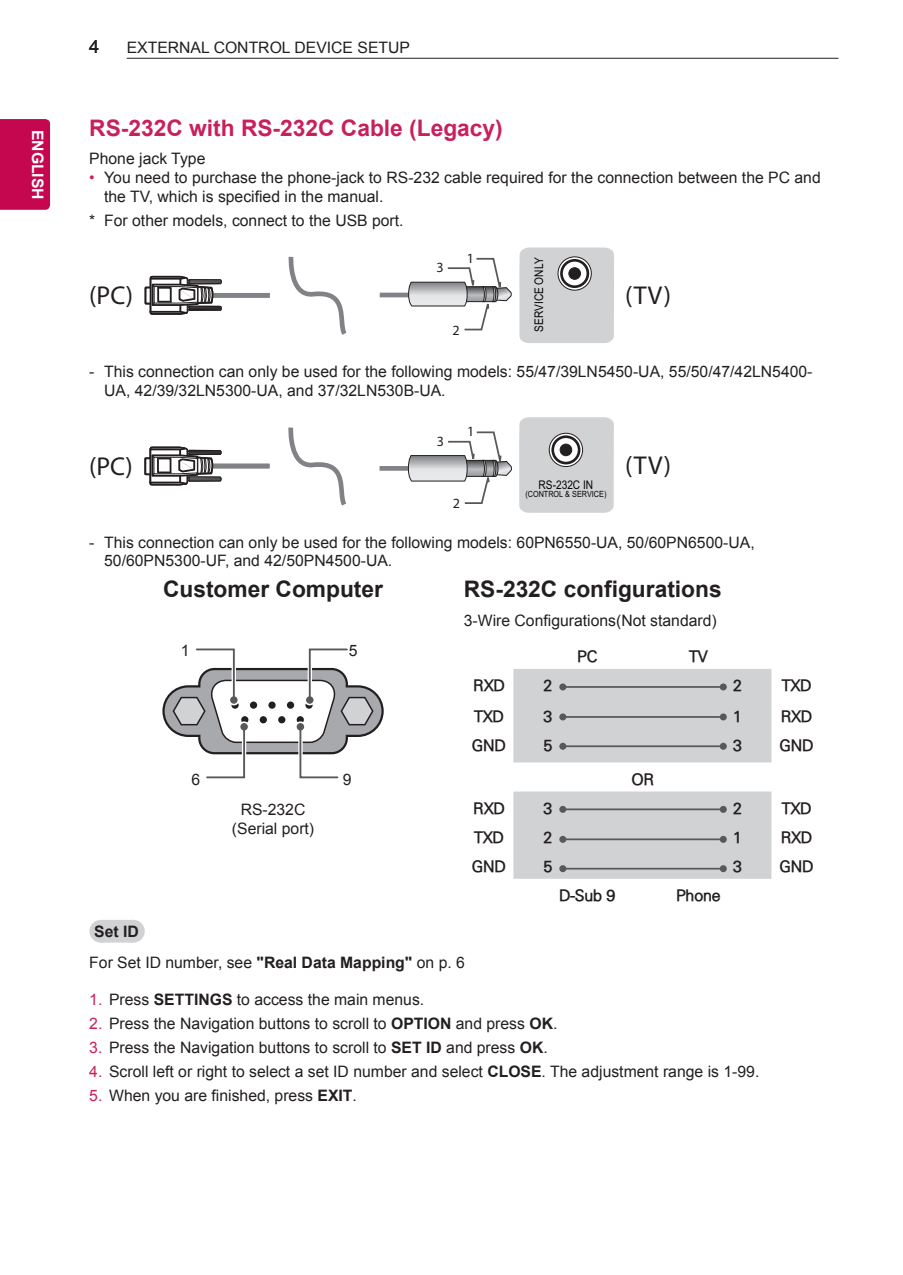
<style>
.page{position:relative;width:903px;height:1275px;background:#fff}
.page>*{position:absolute;margin:0;border:0;box-sizing:border-box;transform-origin:0 0}
.t1{font:25.9px "Myriad Pro";color:#231f20}
.Title3{font:700 22.75px "Arial";color:#231f20}
.Title2{font:700 22.75px "Arial";color:#c8205d}
.t2{font:18.38px "Arial";color:#231f20}
.Bullet{font:15.75px/18.9px "Arial";color:#231f20}
.Number{font:15.75px "Arial";color:#231f20}
.Bullet-Red{font:15.75px/18.9px "Arial";color:#231f20}
.Body{font:15.75px "Arial";color:#231f20}
.t3{font:300 15.75px "Univers";color:#231f20}
.Bullet-Star{font:15.75px "Arial";color:#231f20}
.Body_Center{font:15.75px "Arial";color:#231f20}
.t4{font:700 15.75px "Arial";color:#fff}
.Title-Gray{font:700 15.75px "Arial";color:#231f20}
.t5{font:700 15.75px "Bryant LG";color:#fff}
.t6{font:14.17px "Myriad Pro";color:#231f20}
.t7{font:11.9px "Arial";color:#050504;scale:.85 1}
.t8{font:8.58px "Arial";color:#050504;scale:.85 1}
.s1{color:#c8205d}
.s2{font-weight:700}
</style>
<div class="page">
<div style="left:0;top:119px;width:50px;height:91px;background:#c50750"></div>
<hr style="left:127px;top:58px;width:711px;height:1px;background:#231f20">
<div style="left:101px;top:920px;width:31px;height:23px;background:#d1d2d4"></div>
<svg style="left:117px;top:920px;width:16px;height:23px"></svg>
<div style="left:519px;top:248px;width:95px;height:95px;background:#d1d2d4"></div>
<div style="left:145px;top:287px;width:11px;height:17px;border:2px solid #231f20"></div>
<svg style="left:149px;top:256px;width:198px;height:79px"></svg>
<hr style="left:380px;top:293px;width:48px;height:4px;background:#808285">
<svg style="left:558px;top:257px;width:33px;height:33px"></svg>
<div style="left:557px;top:256px;width:35px;height:35px;border:1px solid #231f20;border-radius:50%"></div>
<div style="left:560px;top:259px;width:29px;height:29px;border:3px solid #231f20;border-radius:50%"></div>
<div style="left:569px;top:268px;width:11px;height:11px;background:#231f20;border-radius:50%"></div>
<div style="left:568px;top:267px;width:13px;height:13px;border:1px solid #231f20;border-radius:50%"></div>
<svg style="left:408px;top:257px;width:104px;height:74px"></svg>
<div style="left:519px;top:417px;width:95px;height:96px;background:#d1d2d4"></div>
<div style="left:144px;top:457px;width:12px;height:18px;border:2px solid #231f20"></div>
<svg style="left:148px;top:427px;width:199px;height:79px"></svg>
<svg style="left:549px;top:433px;width:33px;height:34px"></svg>
<div style="left:549px;top:433px;width:34px;height:34px;border:1px solid #231f20;border-radius:50%"></div>
<div style="left:551px;top:435px;width:29px;height:29px;border:3px solid #231f20;border-radius:50%"></div>
<div style="left:560px;top:444px;width:12px;height:12px;background:#231f20;border-radius:50%"></div>
<div style="left:560px;top:444px;width:12px;height:12px;border:1px solid #231f20;border-radius:50%"></div>
<div style="left:379px;top:466px;width:49px;height:5px;background:#808285"></div>
<svg style="left:407px;top:431px;width:105px;height:73px"></svg>
<svg style="left:162px;top:648px;width:222px;height:131px"></svg>
<div style="left:240px;top:723px;width:8px;height:7px;background:#57585a;border-radius:50%"></div>
<svg style="left:513px;top:669px;width:258px;height:210px;background:#d7d8d9"></svg>
<hr style="left:563px;top:686px;width:160px;height:2px;background:#57585a">
<div style="left:559px;top:683px;width:7px;height:7px;background:#57585a;border-radius:50%"></div>
<div style="left:720px;top:683px;width:7px;height:7px;background:#57585a;border-radius:50%"></div>
<hr style="left:563px;top:745px;width:160px;height:2px;background:#57585a">
<div style="left:559px;top:743px;width:7px;height:7px;background:#57585a;border-radius:50%"></div>
<div style="left:720px;top:743px;width:7px;height:7px;background:#57585a;border-radius:50%"></div>
<hr style="left:563px;top:716px;width:160px;height:2px;background:#57585a">
<div style="left:559px;top:713px;width:7px;height:7px;background:#57585a;border-radius:50%"></div>
<div style="left:720px;top:713px;width:7px;height:7px;background:#57585a;border-radius:50%"></div>
<hr style="left:563px;top:808px;width:160px;height:2px;background:#57585a">
<div style="left:559px;top:806px;width:7px;height:7px;background:#57585a;border-radius:50%"></div>
<div style="left:720px;top:806px;width:7px;height:7px;background:#57585a;border-radius:50%"></div>
<hr style="left:563px;top:868px;width:160px;height:1px;background:#57585a">
<div style="left:559px;top:865px;width:7px;height:7px;background:#57585a;border-radius:50%"></div>
<div style="left:720px;top:865px;width:7px;height:7px;background:#57585a;border-radius:50%"></div>
<hr style="left:563px;top:838px;width:160px;height:2px;background:#57585a">
<div style="left:559px;top:836px;width:7px;height:7px;background:#57585a;border-radius:50%"></div>
<div style="left:720px;top:836px;width:7px;height:7px;background:#57585a;border-radius:50%"></div>
<p class="t4" style="left:48px;top:130px;width:72px;rotate:90deg">ENGLISH</p>
<p class="t5" style="left:47px;top:149px;width:34px;rotate:90deg">ENG</p>
<p class="t2" style="left:89px;top:35px;width:12px">4</p>
<p class="Bullet" style="left:127px;top:38px;width:285px">EXTERNAL CONTROL DEVICE SETUP</p>
<p class="Title2" style="left:89px;top:113px;width:415px">RS-232C with RS-232C Cable (Legacy)</p>
<p class="Body" style="left:89px;top:149px;width:118px">Phone jack Type</p>
<p class="Bullet-Red" style="left:104px;top:169px;width:718px;text-indent:-15px"><span class="s1">•</span> You need to purchase the phone-jack to RS-232 cable required for the connection between the PC and the TV, which is specified in the manual.</p>
<p class="Bullet-Star" style="left:89px;top:210px;width:316px">* For other models, connect to the USB port.</p>
<p class="t1" style="left:90px;top:154px;width:45px">(PC)</p>
<p class="t1" style="left:625px;top:154px;width:47px">(TV)</p>
<p class="t7" style="left:541px;top:169px;width:66px">RS-232C IN</p>
<p class="t1" style="left:90px;top:185px;width:45px">(PC)</p>
<p class="t6" style="left:467px;top:249px;width:9px">1</p>
<p class="t7" style="left:531px;top:332px;width:90px;rotate:-90deg">S RVICE ONLY</p>
<p class="t6" style="left:437px;top:259px;width:9px">3</p>
<p class="t1" style="left:89px;top:279px;width:45px">(PC)</p>
<p class="t1" style="left:625px;top:279px;width:47px">(TV)</p>
<p class="t7" style="left:531px;top:363px;width:90px;rotate:-90deg">SERVICE ONLY</p>
<p class="t6" style="left:452px;top:321px;width:9px">2</p>
<p class="Bullet" style="left:104px;top:363px;width:710px;text-indent:-15px">- This connection can only be used for the following models: 55/47/39LN5450-UA, 55/50/47/42LN5400-<br>UA, 42/39/32LN5300-UA, and 37/32LN530B-UA.</p>
<p class="t6" style="left:437px;top:432px;width:9px">3</p>
<p class="t6" style="left:467px;top:423px;width:9px">1</p>
<p class="t1" style="left:89px;top:450px;width:45px">(PC)</p>
<p class="t1" style="left:625px;top:449px;width:47px">(TV)</p>
<p class="t7" style="left:538px;top:477px;width:66px">RS-232C IN</p>
<p class="t8" style="left:525px;top:489px;width:97px">(CONTROL &amp; SERVICE)</p>
<p class="t6" style="left:453px;top:495px;width:9px">2</p>
<p class="Bullet" style="left:104px;top:533px;width:652px;text-indent:-15px">- This connection can only be used for the following models: 60PN6550-UA, 50/60PN6500-UA,<br>50/60PN5300-UF, and 42/50PN4500-UA.</p>
<p class="Title3" style="left:163px;top:574px;width:221px">Customer Computer</p>
<p class="Title3" style="left:464px;top:574px;width:259px">RS-232C configurations</p>
<p class="Body" style="left:464px;top:610px;width:254px">3-Wire Configurations(Not standard)</p>
<p class="Bullet" style="left:181px;top:641px;width:10px">1</p>
<p class="Bullet" style="left:349px;top:641px;width:10px">5</p>
<p class="t3" style="left:577px;top:646px;width:22px">PC</p>
<p class="t3" style="left:689px;top:646px;width:20px">TV</p>
<p class="Bullet" style="left:191px;top:770px;width:10px">6</p>
<p class="Body_Center" style="left:241px;top:799px;width:66px">RS-232C</p>
<p class="Body_Center" style="left:232px;top:818px;width:84px">(Serial port)</p>
<p class="Bullet" style="left:343px;top:770px;width:10px">9</p>
<p class="t3" style="left:473px;top:676px;width:33px">RXD</p>
<p class="t3" style="left:543px;top:676px;width:10px">2</p>
<p class="t3" style="left:733px;top:676px;width:10px">2</p>
<p class="t3" style="left:781px;top:676px;width:31px">TXD</p>
<p class="t3" style="left:474px;top:707px;width:31px">TXD</p>
<p class="t3" style="left:543px;top:707px;width:10px">3</p>
<p class="t3" style="left:733px;top:707px;width:10px">1</p>
<p class="t3" style="left:780px;top:707px;width:33px">RXD</p>
<p class="t3" style="left:471px;top:736px;width:36px">GND</p>
<p class="t3" style="left:543px;top:736px;width:10px">5</p>
<p class="t3" style="left:733px;top:736px;width:10px">3</p>
<p class="t3" style="left:779px;top:736px;width:36px">GND</p>
<p class="t3" style="left:631px;top:769px;width:24px">OR</p>
<p class="t3" style="left:473px;top:798px;width:33px">RXD</p>
<p class="t3" style="left:543px;top:798px;width:10px">3</p>
<p class="t3" style="left:733px;top:798px;width:10px">2</p>
<p class="t3" style="left:781px;top:798px;width:31px">TXD</p>
<p class="t3" style="left:474px;top:827px;width:31px">TXD</p>
<p class="t3" style="left:543px;top:827px;width:10px">2</p>
<p class="t3" style="left:733px;top:827px;width:10px">1</p>
<p class="t3" style="left:780px;top:827px;width:33px">RXD</p>
<p class="t3" style="left:471px;top:856px;width:36px">GND</p>
<p class="t3" style="left:543px;top:856px;width:10px">5</p>
<p class="t3" style="left:733px;top:856px;width:10px">3</p>
<p class="t3" style="left:779px;top:856px;width:36px">GND</p>
<p class="t3" style="left:559px;top:885px;width:58px">D-Sub 9</p>
<p class="t3" style="left:676px;top:885px;width:46px">Phone</p>
<p class="Title-Gray" style="left:94px;top:921px;width:46px">Set ID</p>
<p class="Body" style="left:89px;top:952px;width:377px">For Set ID number, see <span class="s2">"Real Data Mapping"</span> on p. 6</p>
<p class="Number" style="left:89px;top:989px;width:336px"><span class="s1">1.</span> Press <span class="s2">SETTINGS</span> to access the main menus.</p>
<p class="Number" style="left:89px;top:1013px;width:470px"><span class="s1">2.</span> Press the Navigation buttons to scroll to <span class="s2">OPTION</span> and press <span class="s2">OK</span>.</p>
<p class="Number" style="left:89px;top:1037px;width:460px"><span class="s1">3.</span> Press the Navigation buttons to scroll to <span class="s2">SET ID</span> and press <span class="s2">OK</span>.</p>
<p class="Number" style="left:89px;top:1061px;width:671px"><span class="s1">4.</span> Scroll left or right to select a set ID number and select <span class="s2">CLOSE</span>. The adjustment range is 1-99.</p>
<p class="Number" style="left:89px;top:1085px;width:269px"><span class="s1">5.</span> When you are finished, press <span class="s2">EXIT</span>.</p>
</div>
